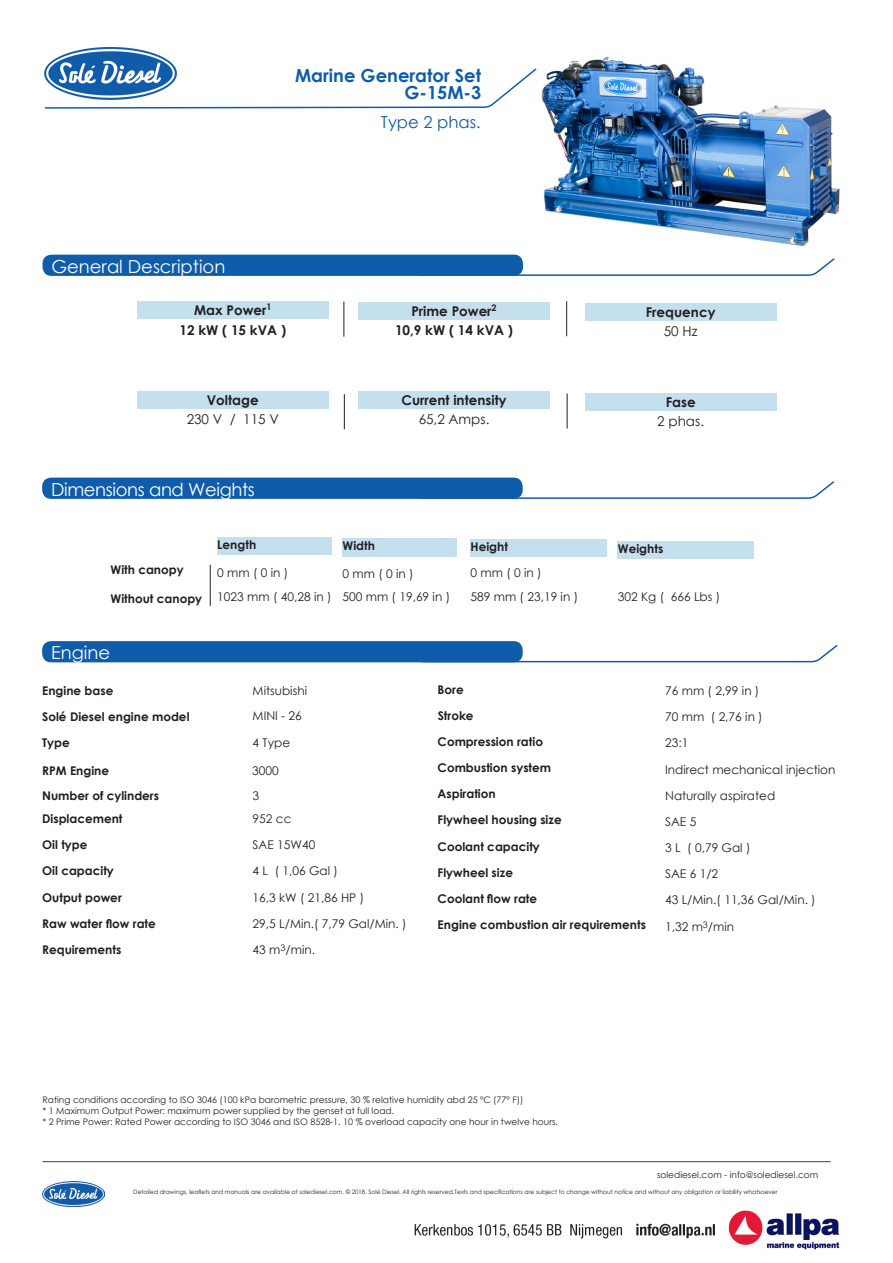
<style>
.page{position:relative;width:893px;height:1263px;background:#fff}
.page>*{position:absolute;margin:0;border:0;box-sizing:border-box;transform-origin:0 0}
.t1{font:700 18px "Century Gothic";color:#0f5daa}
.t2{font:18px "Century Gothic";color:#fff}
.t3{font:18px "Century Gothic";letter-spacing:-.02em;color:#fff}
.t4{font:16.5px "Century Gothic";color:#0f5daa}
.t5{font:700 13.5px "Century Gothic";color:#231f20}
.t6{font:13.5px "Century Gothic";color:#231f20}
.t7{font:700 12px "Century Gothic";color:#231f20}
.t8{font:12px "Century Gothic";color:#231f20}
.t9{font:9px "Century Gothic";color:#231f20}
.t10{font:6px "Century Gothic";color:#231f20}
</style>
<div class="page">
<img style="left:541px;top:56px;width:299px;height:191px">
<img style="left:46px;top:47px;width:129px;height:20px">
<div style="left:43px;top:255px;width:480px;height:21px;background:#0f5daa;border-radius:9px"></div>
<div style="left:42px;top:478px;width:481px;height:21px;background:#0f5daa;border-radius:9px"></div>
<div style="left:42px;top:641px;width:481px;height:21px;background:#0f5daa;border-radius:9px"></div>
<div style="left:137px;top:302px;width:191px;height:17px;background:#c4e0ee"></div>
<div style="left:137px;top:392px;width:191px;height:17px;background:#c4e0ee"></div>
<div style="left:217px;top:537px;width:115px;height:17px;background:#c4e0ee"></div>
<div style="left:343px;top:538px;width:114px;height:18px;background:#c4e0ee"></div>
<div style="left:471px;top:539px;width:136px;height:17px;background:#c4e0ee"></div>
<div style="left:618px;top:541px;width:136px;height:17px;background:#c4e0ee"></div>
<div style="left:358px;top:392px;width:192px;height:17px;background:#c4e0ee"></div>
<div style="left:585px;top:393px;width:191px;height:17px;background:#c4e0ee"></div>
<div style="left:585px;top:303px;width:191px;height:17px;background:#c4e0ee"></div>
<div style="left:358px;top:302px;width:192px;height:17px;background:#c4e0ee"></div>
<hr style="left:210px;top:565px;width:1px;height:41px;background:#231f20">
<img style="left:43px;top:1181px;width:62px;height:25px">
<hr style="left:43px;top:1161px;width:788px;height:1px;background:#253f8e">
<hr style="left:344px;top:302px;width:1px;height:35px;background:#231f20">
<hr style="left:344px;top:394px;width:1px;height:35px;background:#231f20">
<hr style="left:566px;top:301px;width:1px;height:35px;background:#231f20">
<hr style="left:567px;top:393px;width:1px;height:35px;background:#231f20">
<svg style="left:418px;top:257px;width:417px;height:19px"></svg>
<svg style="left:44px;top:67px;width:493px;height:42px"></svg>
<svg style="left:417px;top:480px;width:418px;height:19px"></svg>
<svg style="left:421px;top:643px;width:417px;height:20px"></svg>
<img style="left:414px;top:1210px;width:426px;height:40px">
<p class="t1" style="left:295px;top:62px;width:188px">Marine Generator Set</p>
<p class="t1" style="left:404px;top:79px;width:78px">G-15M-3</p>
<p class="t4" style="left:381px;top:110px;width:101px">Type 2 phas.</p>
<p class="t2" style="left:52px;top:254px;width:175px">General Description</p>
<p class="t5" style="left:194px;top:300px;width:79px">Max Power<sup>1</sup></p>
<p class="t5" style="left:411px;top:300px;width:87px">Prime Power<sup>2</sup></p>
<p class="t5" style="left:179px;top:320px;width:108px">12 kW ( 15 kVA )</p>
<p class="t5" style="left:395px;top:320px;width:119px">10,9 kW ( 14 kVA )</p>
<p class="t5" style="left:207px;top:390px;width:53px">Voltage</p>
<p class="t6" style="left:187px;top:410px;width:94px">230 V / 115 V</p>
<p class="t3" style="left:51px;top:476px;width:205px">Dimensions and Weights</p>
<p class="t5" style="left:401px;top:390px;width:107px">Current intensity</p>
<p class="t6" style="left:419px;top:410px;width:72px">65,2 Amps.</p>
<p class="t7" style="left:111px;top:560px;width:75px">With canopy</p>
<p class="t7" style="left:217px;top:536px;width:40px">Length</p>
<p class="t7" style="left:343px;top:537px;width:34px">Width</p>
<p class="t7" style="left:471px;top:538px;width:39px">Height</p>
<p class="t8" style="left:217px;top:564px;width:73px">0 mm ( 0 in )</p>
<p class="t8" style="left:343px;top:565px;width:73px">0 mm ( 0 in )</p>
<p class="t8" style="left:471px;top:564px;width:73px">0 mm ( 0 in )</p>
<p class="t5" style="left:646px;top:301px;width:71px">Frequency</p>
<p class="t6" style="left:664px;top:322px;width:35px">50 Hz</p>
<p class="t5" style="left:666px;top:391px;width:31px">Fase</p>
<p class="t6" style="left:657px;top:412px;width:48px">2 phas.</p>
<p class="t7" style="left:618px;top:540px;width:47px">Weights</p>
<p class="t7" style="left:111px;top:589px;width:93px">Without canopy</p>
<p class="t2" style="left:51px;top:640px;width:61px">Engine</p>
<p class="t8" style="left:217px;top:588px;width:116px">1023 mm ( 40,28 in )</p>
<p class="t8" style="left:343px;top:588px;width:109px">500 mm ( 19,69 in )</p>
<p class="t8" style="left:471px;top:588px;width:109px">589 mm ( 23,19 in )</p>
<p class="t8" style="left:618px;top:588px;width:104px">302 Kg ( 666 Lbs )</p>
<p class="t8" style="left:253px;top:682px;width:56px">Mitsubishi</p>
<p class="t7" style="left:438px;top:680px;width:28px">Bore</p>
<p class="t7" style="left:42px;top:681px;width:73px">Engine base</p>
<p class="t8" style="left:665px;top:682px;width:96px">76 mm ( 2,99 in )</p>
<p class="t7" style="left:42px;top:708px;width:149px">Solé Diesel engine model</p>
<p class="t8" style="left:253px;top:707px;width:51px">MINI - 26</p>
<p class="t7" style="left:438px;top:732px;width:107px">Compression ratio</p>
<p class="t7" style="left:438px;top:706px;width:37px">Stroke</p>
<p class="t8" style="left:665px;top:708px;width:99px">70 mm ( 2,76 in )</p>
<p class="t7" style="left:42px;top:734px;width:29px">Type</p>
<p class="t8" style="left:253px;top:735px;width:39px">4 Type</p>
<p class="t8" style="left:665px;top:735px;width:25px">23:1</p>
<p class="t7" style="left:42px;top:761px;width:68px">RPM Engine</p>
<p class="t8" style="left:252px;top:762px;width:28px">3000</p>
<p class="t7" style="left:438px;top:759px;width:115px">Combustion system</p>
<p class="t8" style="left:665px;top:761px;width:172px">Indirect mechanical injection</p>
<p class="t7" style="left:42px;top:786px;width:118px">Number of cylinders</p>
<p class="t8" style="left:253px;top:787px;width:8px">3</p>
<p class="t7" style="left:438px;top:785px;width:60px">Aspiration</p>
<p class="t8" style="left:665px;top:787px;width:112px">Naturally aspirated</p>
<p class="t7" style="left:42px;top:810px;width:82px">Displacement</p>
<p class="t8" style="left:253px;top:810px;width:40px">952 cc</p>
<p class="t7" style="left:438px;top:811px;width:126px">Flywheel housing size</p>
<p class="t8" style="left:665px;top:813px;width:33px">SAE 5</p>
<p class="t7" style="left:42px;top:836px;width:47px">Oil type</p>
<p class="t8" style="left:253px;top:836px;width:64px">SAE 15W40</p>
<p class="t7" style="left:438px;top:837px;width:104px">Coolant capacity</p>
<p class="t8" style="left:665px;top:839px;width:87px">3 L ( 0,79 Gal )</p>
<p class="t7" style="left:42px;top:862px;width:73px">Oil capacity</p>
<p class="t8" style="left:253px;top:863px;width:87px">4 L ( 1,06 Gal )</p>
<p class="t7" style="left:438px;top:863px;width:77px">Flywheel size</p>
<p class="t8" style="left:665px;top:865px;width:55px">SAE 6 1/2</p>
<p class="t7" style="left:42px;top:888px;width:81px">Output power</p>
<p class="t8" style="left:253px;top:889px;width:113px">16,3 kW ( 21,86 HP )</p>
<p class="t7" style="left:438px;top:889px;width:101px">Coolant flow rate</p>
<p class="t8" style="left:665px;top:892px;width:152px">43 L/Min.( 11,36 Gal/Min. )</p>
<p class="t7" style="left:42px;top:914px;width:115px">Raw water flow rate</p>
<p class="t8" style="left:253px;top:915px;width:155px">29,5 L/Min.( 7,79 Gal/Min. )</p>
<p class="t7" style="left:438px;top:916px;width:210px">Engine combustion air requirements</p>
<p class="t8" style="left:665px;top:918px;width:71px">1,32 m<sup>3</sup>/min</p>
<p class="t7" style="left:42px;top:940px;width:81px">Requirements</p>
<p class="t8" style="left:253px;top:941px;width:64px">43 m<sup>3</sup>/min.</p>
<p class="t9" style="left:43px;top:1093px;width:482px">Rating conditions according to ISO 3046 (100 kPa barometric pressure, 30 % relative humidity abd 25 ºC (77º F))</p>
<p class="t9" style="left:43px;top:1104px;width:353px">* 1 Maximum Output Power: maximum power supplied by the genset at full load.</p>
<p class="t9" style="left:43px;top:1115px;width:517px">* 2 Prime Power: Rated Power according to ISO 3046 and ISO 8528-1. 10 % overload capacity one hour in twelve hours.</p>
<p class="t9" style="left:657px;top:1168px;width:163px">solediesel.com - info@solediesel.com</p>
<p class="t10" style="left:133px;top:1187px;width:646px">Detailed drawings, leaflets and manuals are available at solediesel.com. © 2018. Solé Diesel. All rights reserved.Texts and specifications are subject to change without notice and without any obligation or liability whatsoever</p>
</div>
